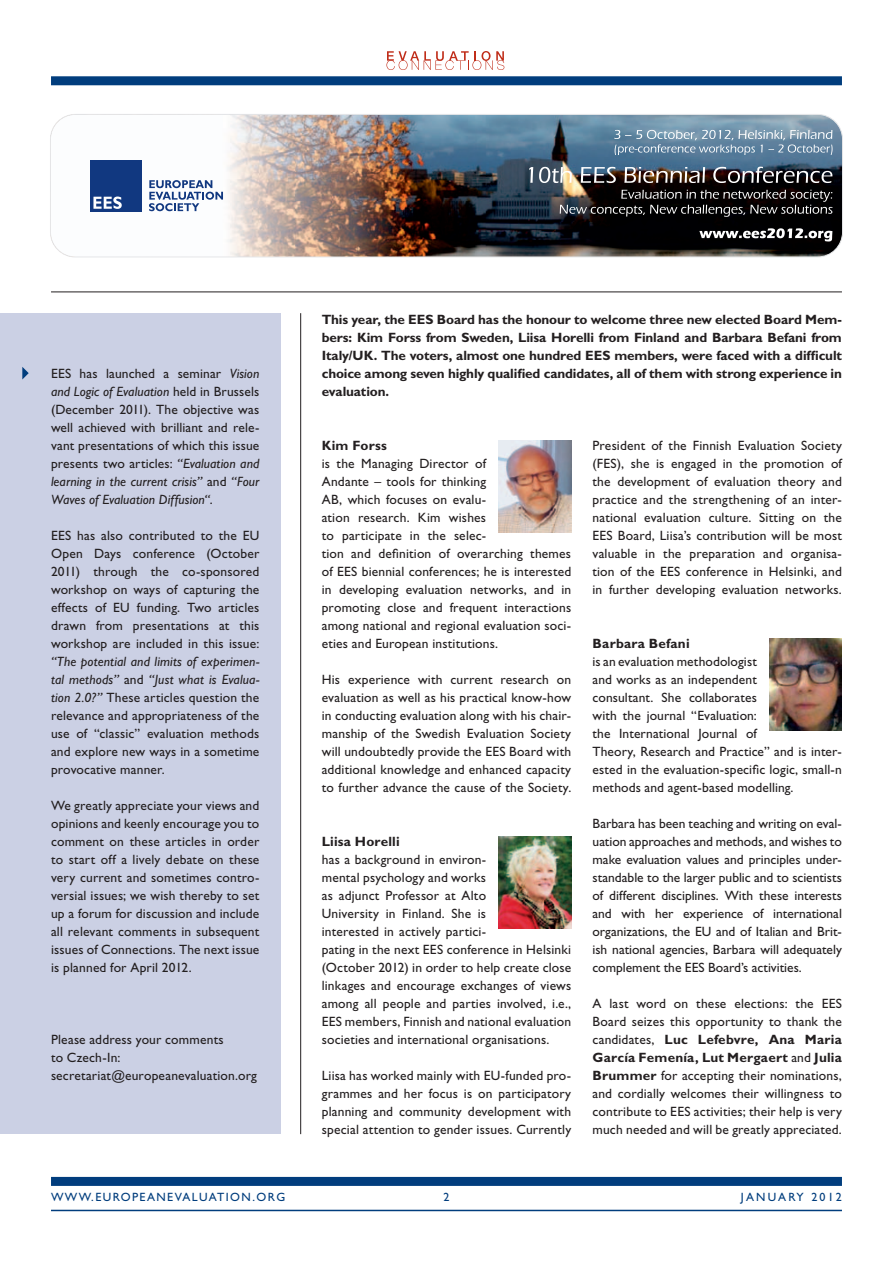
<style>
.page{position:relative;width:893px;height:1263px;background:#fff}
.page>*{position:absolute;margin:0;border:0;box-sizing:border-box;transform-origin:0 0}
.t1{font:13.5px/18px "Gill Sans CE";letter-spacing:.01em;color:#231f20;text-align:justify}
.t2{font:700 13.5px/18px "Gill Sans CE";letter-spacing:-.005em;color:#231f20;text-align:justify}
.t3{font:700 13.5px "Gill Sans CE";letter-spacing:.02em;color:#231f20}
.t4{font:700 13.5px "Gill Sans CE";letter-spacing:.015em;color:#231f20}
.t5{font:12px "Gill Sans CE";letter-spacing:.12em;color:#013d7d}
.t6{font:12px "Gill Sans CE";letter-spacing:.18em;color:#013d7d}
.s1{font-style:italic}
.s2{font-weight:700}
</style>
<div class="page">
<div style="left:51px;top:1177px;width:791px;height:9px;background:#013d7d"></div>
<hr style="left:51px;top:1210px;width:791px;height:1px;background:#013d7d">
<div style="left:51px;top:76px;width:791px;height:9px;background:#013d7d"></div>
<svg style="left:386px;top:51px;width:118px;height:19px"></svg>
<div style="left:0;top:313px;width:281px;height:821px;background:#cbd0e4"></div>
<hr style="left:51px;top:291px;width:791px;height:1px;background:#231f20">
<hr style="left:300px;top:313px;width:1px;height:821px;background:#231f20">
<svg style="left:22px;top:367px;width:7px;height:12px"></svg>
<img style="left:499px;top:441px;width:72px;height:91px">
<img style="left:499px;top:837px;width:72px;height:91px">
<img style="left:770px;top:639px;width:72px;height:91px">
<img style="left:486px;top:116px;width:355px;height:141px">
<img style="left:52px;top:116px;width:434px;height:141px">
<div style="left:90px;top:160px;width:52px;height:51px;background:#113880"></div>
<svg style="left:149px;top:180px;width:74px;height:31px"></svg>
<svg style="left:93px;top:197px;width:29px;height:12px"></svg>
<svg style="left:529px;top:167px;width:4px;height:16px"></svg>
<svg style="left:539px;top:167px;width:33px;height:16px"></svg>
<svg style="left:581px;top:167px;width:35px;height:16px"></svg>
<svg style="left:624px;top:167px;width:81px;height:16px"></svg>
<svg style="left:713px;top:167px;width:119px;height:16px;background:#505158"></svg>
<svg style="left:560px;top:190px;width:272px;height:27px;background:#302e2e"></svg>
<svg style="left:614px;top:130px;width:218px;height:25px;background:#7b98af"></svg>
<svg style="left:699px;top:228px;width:133px;height:13px"></svg>
<div style="left:50px;top:114px;width:793px;height:143px;border:1px solid #e6e7e9;border-radius:25px"></div>
<p class="t1" style="left:51px;top:365px;width:210px">EES has launched a seminar <span class="s1">Vision and Logic of Evaluation</span> held in Brussels (December 2011). The objective was well achieved with brilliant and rele&shy;vant presentations of which this issue presents two articles: <span class="s1">“Evaluation and learning in the current crisis”</span> and <span class="s1">“Four Waves of Evaluation Diffusion“</span>.</p>
<p class="t1" style="left:51px;top:526px;width:210px">EES has also contributed to the EU Open Days conference (October 2011) through the co-sponsored workshop on ways of capturing the effects of EU funding. Two articles drawn from presentations at this workshop are included in this issue:</p>
<p class="t1" style="left:51px;top:652px;width:210px"><span class="s1">“The potential and limits of experimen&shy;tal methods”</span> and <span class="s1">“Just what is Evalua&shy;tion 2.0?”</span> These articles question the relevance and appropriateness of the use of “classic” evaluation methods and explore new ways in a sometime provocative manner.</p>
<p class="t1" style="left:51px;top:796px;width:210px">We greatly appreciate your views and opinions and keenly encourage you to comment on these articles in order to start off a lively debate on these very current and sometimes contro&shy;versial issues; we wish thereby to set up a forum for discussion and include all relevant comments in subsequent issues of Connections. The next issue is planned for April 2012.</p>
<p class="t1" style="left:51px;top:1030px;width:207px;text-align:left">Please address your comments<br>to Czech-In: secretariat@europeanevaluation.org</p>
<p class="t2" style="left:322px;top:310px;width:522px">This year, the EES Board has the honour to welcome three new elected Board Mem&shy;bers: Kim Forss from Sweden, Liisa Horelli from Finland and Barbara Befani from Italy/UK. The voters, almost one hundred EES members, were faced with a difficult choice among seven highly qualified candidates, all of them with strong experience in evaluation.</p>
<p class="t4" style="left:322px;top:438px;width:67px">Kim Forss</p>
<p class="t1" style="left:322px;top:455px;width:251px;text-align:left">is the Managing Director of<br>Andante – tools for thinking<br>AB, which focuses on evalu-<br>ation research. Kim wishes<br>to participate in the selec-<br>tion and definition of overarching themes of EES biennial conferences; he is interested in developing evaluation networks, and in promoting close and frequent interactions among national and regional evaluation soci&shy;eties and European institutions.</p>
<p class="t1" style="left:322px;top:670px;width:251px">His experience with current research on evaluation as well as his practical know-how in conducting evaluation along with his chair&shy;manship of the Swedish Evaluation Society will undoubtedly provide the EES Board with additional knowledge and enhanced capacity to further advance the cause of the Society.</p>
<p class="t2" style="left:322px;top:832px;width:80px">Liisa Horelli</p>
<p class="t1" style="left:322px;top:850px;width:251px;text-align:left">has a background in environ-<br>mental psychology and works<br>as adjunct Professor at Alto<br>University in Finland. She is<br>interested in actively partici-<br>pating in the next EES conference in Helsinki (October 2012) in order to help create close linkages and encourage exchanges of views among all people and parties involved, i.e., EES members, Finnish and national evaluation societies and international organisations.</p>
<p class="t1" style="left:322px;top:1066px;width:251px">Liisa has worked mainly with EU-funded pro&shy;grammes and her focus is on participatory planning and community development with special attention to gender issues. Currently</p>
<p class="t1" style="left:592px;top:436px;width:251px">President of the Finnish Evaluation Society (FES), she is engaged in the promotion of the development of evaluation theory and practice and the strengthening of an inter&shy;national evaluation culture. Sitting on the EES Board, Liisa’s contribution will be most valuable in the preparation and organisa&shy;tion of the EES conference in Helsinki, and in further developing evaluation networks.</p>
<p class="t3" style="left:592px;top:635px;width:99px">Barbara Befani</p>
<p class="t1" style="left:592px;top:652px;width:251px;text-align:left">is an evaluation methodologist<br>and works as an independent<br>consultant. She collaborates<br>with the journal “Evaluation:<br>the International Journal of<br>Theory, Research and Practice” and is inter&shy;ested in the evaluation-specific logic, small-n methods and agent-based modelling.</p>
<p class="t1" style="left:592px;top:814px;width:251px">Barbara has been teaching and writing on eval&shy;uation approaches and methods, and wishes to make evaluation values and principles under&shy;standable to the larger public and to scientists of different disciplines. With these interests and with her experience of international organizations, the EU and of Italian and Brit&shy;ish national agencies, Barbara will adequately complement the EES Board’s activities.</p>
<p class="t1" style="left:592px;top:994px;width:251px">A last word on these elections: the EES Board seizes this opportunity to thank the candidates, <span class="s2">Luc Lefebvre, Ana M aria García Femenía, Lut Mergaert</span> and <span class="s2">Julia Brummer</span> for accepting their nominations, and cordially welcomes their willingness to contribute to EES activities; their help is very much needed and will be greatly appreciated.</p>
<p class="t5" style="left:51px;top:1190px;width:236px">WWW.EUROPEANEVALUATION.ORG</p>
<p class="t5" style="left:443px;top:1190px;width:7px">2</p>
<p class="t6" style="left:741px;top:1190px;width:102px">JANUARY 2012</p>
</div>
